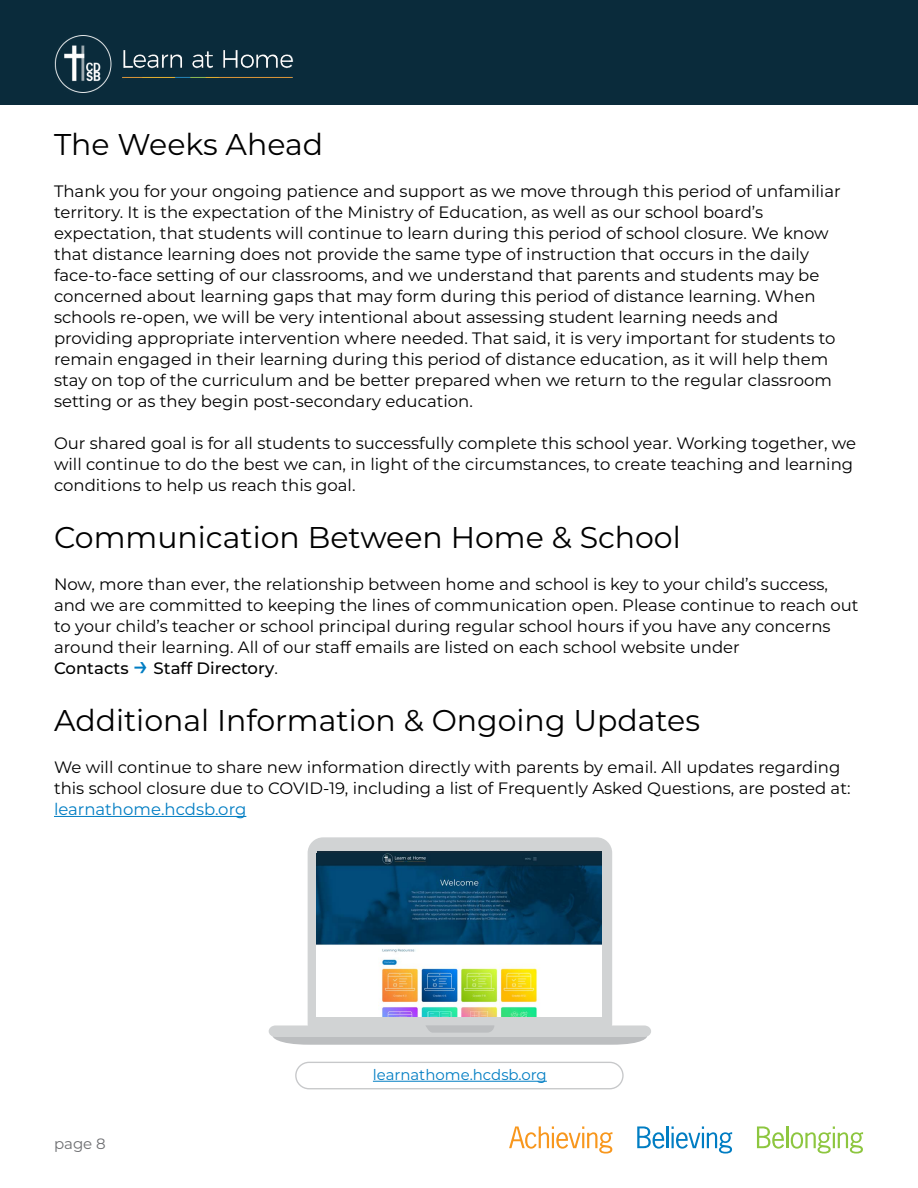
<style>
.page{position:relative;width:918px;height:1188px;background:#fff}
.page>*{position:absolute;margin:0;border:0;box-sizing:border-box;transform-origin:0 0}
.t1{font:30px "Montserrat";color:#000}
.t2{font:16.5px/21px "Montserrat";color:#000}
.t3{font:16.5px "Montserrat";color:#007dc3}
.t4{font:15px "Montserrat";color:#6d6e71}
.t5{font:14.85px "Montserrat";color:#007dc3}
.s1{font-weight:500}
.s2{font-weight:500;font-size:27px;color:#007dc3}
</style>
<div class="page">
<div style="left:0;top:0;width:918px;height:105px;background:#0a2b3b"></div>
<img style="left:54px;top:35px;width:240px;height:58px">
<hr style="left:54px;top:816px;width:192px;height:1px;background:#007dc3">
<svg style="left:509px;top:1126px;width:103px;height:28px"></svg>
<svg style="left:637px;top:1126px;width:27px;height:23px"></svg>
<hr style="left:667px;top:1126px;width:2px;height:22px;background:#007dc3">
<svg style="left:672px;top:1126px;width:60px;height:28px"></svg>
<svg style="left:757px;top:1126px;width:27px;height:23px"></svg>
<hr style="left:786px;top:1126px;width:2px;height:22px;background:#8dc63f">
<svg style="left:791px;top:1126px;width:72px;height:28px"></svg>
<svg style="left:308px;top:837px;width:304px;height:188px;background:#c0c5c7"></svg>
<img style="left:317px;top:854px;width:285px;height:163px">
<svg style="left:269px;top:1025px;width:382px;height:20px;background:#cacccd"></svg>
<div style="left:295px;top:1062px;width:329px;height:27px;border:1px solid #c7c8ca;border-radius:13px"></div>
<hr style="left:373px;top:1081px;width:174px;height:1px;background:#007dc3">
<h1 class="t1" style="left:54px;top:124px;width:271px">The Weeks Ahead</h1>
<p class="t2" style="left:54px;top:180px;width:788px">Thank you for your ongoing patience and support as we move through this period of unfamiliar territory. It is the expectation of the Ministry of Education, as well as our school board’s expectation, that students will continue to learn during this period of school closure. We know that distance learning does not provide the same type of instruction that occurs in the daily face-to-face setting of our classrooms, and we understand that parents and students may be concerned about learning gaps that may form during this period of distance learning. When schools re-open, we will be very intentional about assessing student learning needs and providing appropriate intervention where needed. That said, it is very important for students to remain engaged in their learning during this period of distance education, as it will help them stay on top of the curriculum and be better prepared when we return to the regular classroom setting or as they begin post-secondary education.</p>
<p class="t2" style="left:54px;top:432px;width:804px">Our shared goal is for all students to successfully complete this school year. Working together, we will continue to do the best we can, in light of the circumstances, to create teaching and learning conditions to help us reach this goal.</p>
<h1 class="t1" style="left:54px;top:517px;width:628px">Communication Between Home &amp; School</h1>
<p class="t2" style="left:54px;top:573px;width:806px">Now, more than ever, the relationship between home and school is key to your child’s success, and we are committed to keeping the lines of communication open. Please continue to reach out to your child’s teacher or school principal during regular school hours if you have any concerns around their learning. All of our staff emails are listed on each school website under<br><span class="s1">Contacts</span> <span class="s2">→</span> <span class="s1">Staff Directory</span>.</p>
<h1 class="t1" style="left:54px;top:700px;width:648px">Additional Information &amp; Ongoing Updates</h1>
<p class="t2" style="left:54px;top:756px;width:798px">We will continue to share new information directly with parents by email. All updates regarding this school closure due to COVID-19, including a list of Frequently Asked Questions, are posted at:</p>
<p class="t3" style="left:54px;top:798px;width:194px">learnathome.hcdsb.org</p>
<p class="t4" style="left:54px;top:1133px;width:53px">page 8</p>
<p class="t5" style="left:373px;top:1064px;width:175px">learnathome.hcdsb.org</p>
</div>
